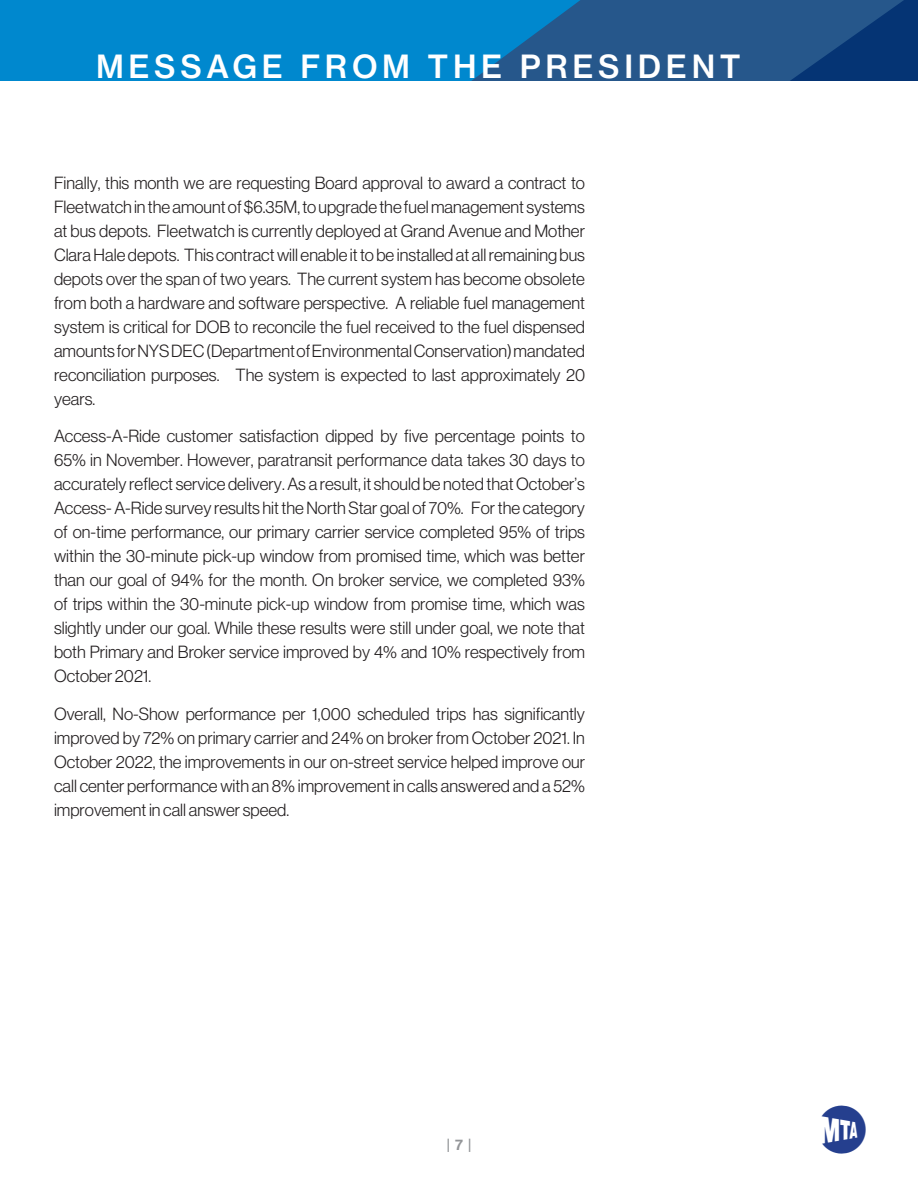
<style>
.page{position:relative;width:918px;height:1188px;background:#fff}
.page>*{position:absolute;margin:0;border:0;box-sizing:border-box;transform-origin:0 0}
.t1{font:500 48px "MTA Logo";color:#253f8e}
.t2{font:31.5px "N Haas Grotesk TX Pro 65 Md";letter-spacing:.15em;color:#fff}
.t3{font:17.25px/24px "N Haas Grotesk DS Pro 45 Lt";color:#231f20;text-align:justify}
.t4{font:15px "N Haas Grotesk DS Pro 65 Md";color:#939598}
</style>
<div class="page">
<div style="left:699px;top:0;width:219px;height:81px;background:#053474"></div>
<svg style="left:580px;top:0;width:324px;height:81px;fill:#26578b"></svg>
<svg style="left:0;top:0;width:580px;height:81px;background:#0383c7"></svg>
<p class="t2" style="left:96px;top:47px;width:646px">MESSAGE FROM THE PRESIDENT</p>
<p class="t3" style="left:54px;top:171px;width:533px">Finally, this month we are requesting Board approval to award a contract to Fleetwatch in the amount of $6.35M, to upgrade the fuel management systems at bus depots. Fleetwatch is currently deployed at Grand Avenue and Mother Clara Hale depots. This contract will enable it to be installed at all remaining bus depots over the span of two years. The current system has become obsolete from both a hardware and software perspective. A reliable fuel management system is critical for DOB to reconcile the fuel received to the fuel dispensed amounts for NYS DEC (Department of Environmental Conservation) mandated reconciliation purposes. The system is expected to last approximately 20 years.</p>
<p class="t3" style="left:54px;top:424px;width:533px">Access-A-Ride customer satisfaction dipped by five percentage points to 65% in November. However, paratransit performance data takes 30 days to accurately reflect service delivery. As a result, it should be noted that October’s Access- A-Ride survey results hit the North Star goal of 70%. For the category of on-time performance, our primary carrier service completed 95% of trips within the 30-minute pick-up window from promised time, which was better than our goal of 94% for the month. On broker service, we completed 93% of trips within the 30-minute pick-up window from promise time, which was slightly under our goal. While these results were still under goal, we note that both Primary and Broker service improved by 4% and 10% respectively from October 2021.</p>
<p class="t3" style="left:54px;top:702px;width:533px">Overall, No-Show performance per 1,000 scheduled trips has significantly improved by 72% on primary carrier and 24% on broker from October 2021. In October 2022, the improvements in our on-street service helped improve our call center performance with an 8% improvement in calls answered and a 52% improvement in call answer speed.</p>
<p class="t4" style="left:447px;top:1136px;width:26px">| 7 |</p>
<h1 class="t1" style="left:822px;top:1105px;width:47px">M</h1>
</div>
